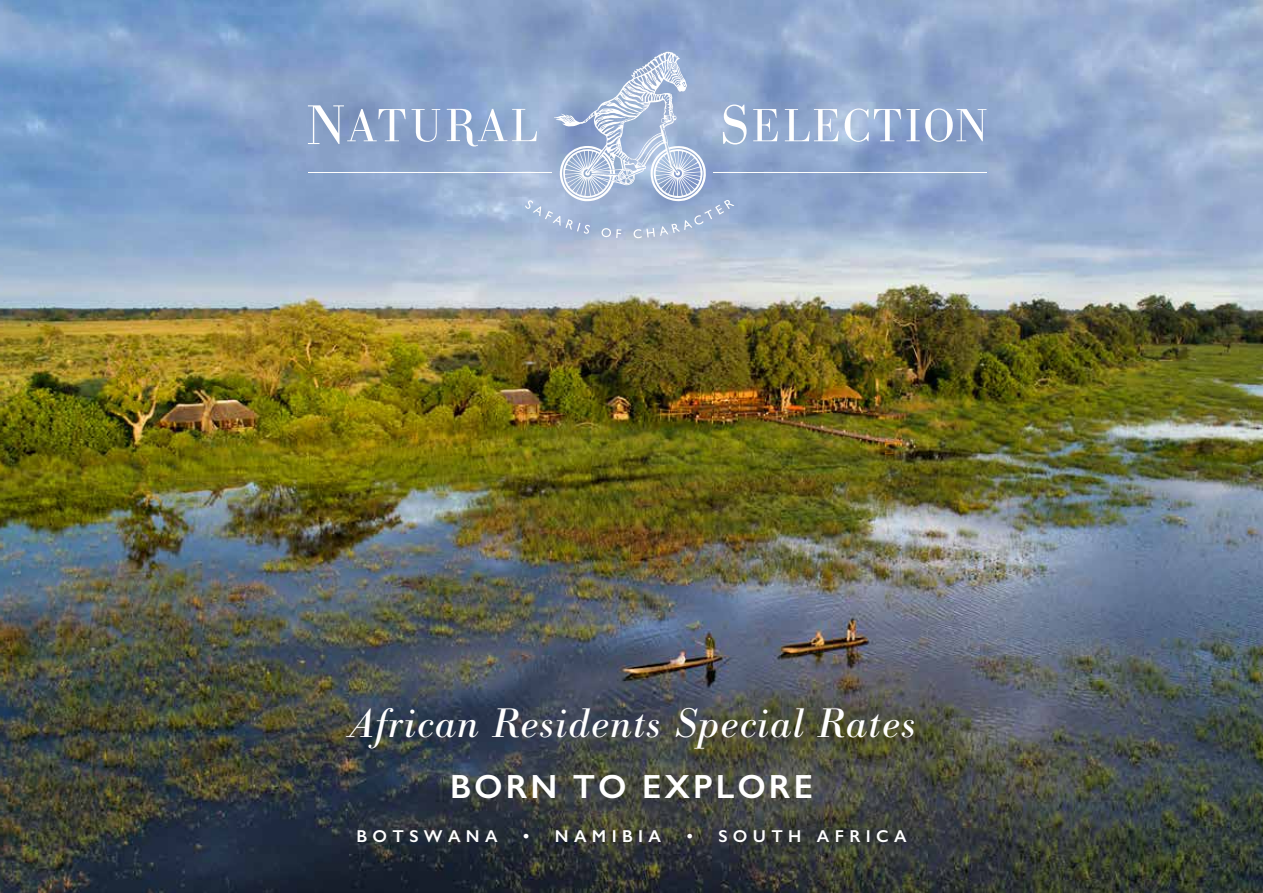
<style>
.page{position:relative;width:1263px;height:893px;background:#fff}
.page>*{position:absolute;margin:0;border:0;box-sizing:border-box;transform-origin:0 0}
.t1{font:40.5px "Bodoni BE Italic Os F";letter-spacing:.04em;color:#fff}
.t2{font:600 33.6px "Gill Sans";letter-spacing:.09em;color:#fff}
.t3{font:600 17.25px "Gill Sans";letter-spacing:.31em;color:#fff}
</style>
<div class="page">
<img style="left:0;top:0;width:1263px;height:893px">
<svg style="left:308px;top:105px;width:98px;height:39px"></svg>
<svg style="left:412px;top:109px;width:28px;height:33px"></svg>
<hr style="left:308px;top:172px;width:243px;height:1px;background:#fff">
<svg style="left:753px;top:109px;width:25px;height:32px"></svg>
<svg style="left:785px;top:109px;width:53px;height:32px"></svg>
<svg style="left:845px;top:108px;width:141px;height:34px"></svg>
<hr style="left:713px;top:172px;width:273px;height:1px;background:#fff">
<svg style="left:447px;top:51px;width:299px;height:187px;background:#a2b6d6"></svg>
<h1 class="t1" style="left:347px;top:701px;width:570px">African Residents Special Rates</h1>
<h2 class="t2" style="left:450px;top:767px;width:364px">BORN TO EXPLORE</h2>
<p class="t3" style="left:356px;top:826px;width:143px">BOTSWANA</p>
<p class="t3" style="left:523px;top:826px;width:139px">• NAMIBIA</p>
<p class="t3" style="left:687px;top:826px;width:221px">• SOUTH AFRICA</p>
</div>
